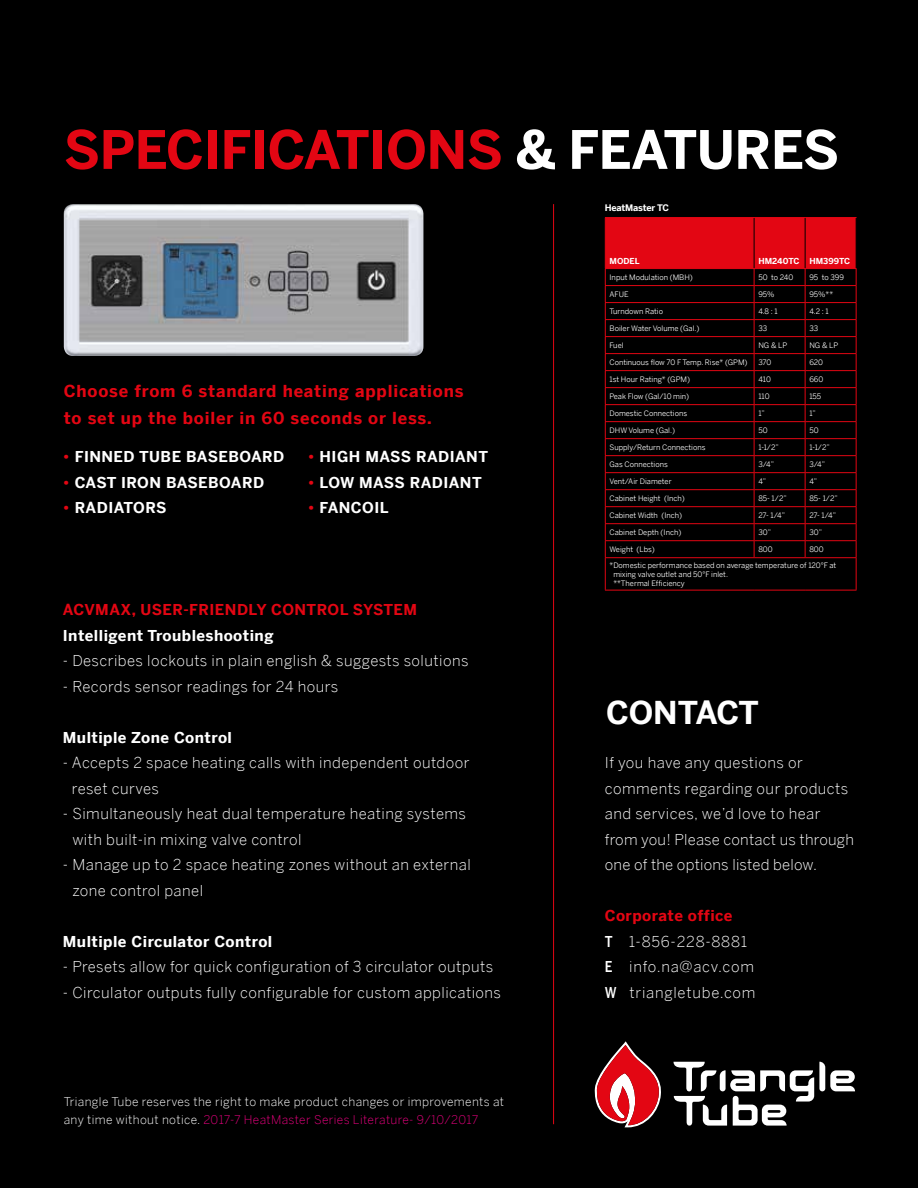
<style>
.page{position:relative;width:918px;height:1188px;background:#000}
.page>*{position:absolute;margin:0;border:0;box-sizing:border-box;transform-origin:0 0}
.t1{font:700 52.5px "Benton Sans";letter-spacing:-.01em;color:#e30613}
.t2{font:700 31.5px "Benton Sans";letter-spacing:-.02em;color:#fff}
.t3{font:700 16.5px/27px "Benton Sans";letter-spacing:.05em;color:#e30613}
.t4{font:300 15px/25.5px "Benton Sans";letter-spacing:.03em;color:#fff}
.t5{font:700 15px "Benton Sans";letter-spacing:.03em;color:#fff}
.t6{font:300 15px/25.5px "Benton Sans";letter-spacing:.05em;color:#fff}
.t7{font:700 15px "Benton Sans";letter-spacing:.03em;color:#e30613}
.t8{font:300 12px/18px "Benton Sans";letter-spacing:.03em;color:#fff}
.t9{font:700 9px "Benton Sans";letter-spacing:-.02em;color:#fff}
.t10{font:700 8.25px "Benton Sans";color:#fff}
.t11{font:7.5px/15.8px "Benton Sans";color:#fff}
.s1{color:#fff}
.s2{color:#e30613}
.s3{color:#e6007e}
.s4{font-weight:700;color:#e30613}
.s5{font-family:"Benton Sans Cond";font-weight:500}
</style>
<div class="page">
<svg style="left:674px;top:1062px;width:181px;height:64px"></svg>
<svg style="left:594px;top:1041px;width:67px;height:86px"></svg>
<img style="left:64px;top:204px;width:359px;height:152px">
<hr style="left:605px;top:217px;width:149px;height:1px;background:#e30613">
<hr style="left:754px;top:217px;width:51px;height:1px;background:#e30613">
<hr style="left:805px;top:217px;width:52px;height:1px;background:#e30613">
<svg style="left:605px;top:218px;width:252px;height:339px"></svg>
<hr style="left:605px;top:557px;width:149px;height:1px;background:#e30613">
<hr style="left:605px;top:558px;width:1px;height:32px;background:#e30613">
<hr style="left:754px;top:557px;width:51px;height:1px;background:#e30613">
<hr style="left:805px;top:557px;width:52px;height:1px;background:#e30613">
<hr style="left:856px;top:558px;width:1px;height:32px;background:#e30613">
<hr style="left:605px;top:590px;width:149px;height:1px;background:#e30613">
<hr style="left:754px;top:590px;width:51px;height:1px;background:#e30613">
<hr style="left:805px;top:590px;width:52px;height:1px;background:#e30613">
<hr style="left:553px;top:204px;width:1px;height:920px;background:#e30613">
<h1 class="t1" style="left:64px;top:118px;width:777px">SPECIFICATIONS <span class="s1">&amp; FEATURES</span></h1>
<p class="t9" style="left:605px;top:203px;width:66px">HeatMaster TC</p>
<h3 class="t3" style="left:64px;top:377px;width:401px">Choose from 6 standard heating applications to set up the boiler in 60 seconds or less.</h3>
<h3 class="t5" style="left:63px;top:448px;width:223px"><span class="s2">•</span> FINNED TUBE BASEBOARD</h3>
<h3 class="t5" style="left:63px;top:473px;width:203px"><span class="s2">•</span> CAST IRON BASEBOARD</h3>
<h3 class="t5" style="left:63px;top:499px;width:105px"><span class="s2">•</span> RADIATORS</h3>
<h3 class="t5" style="left:308px;top:448px;width:182px"><span class="s2">•</span> HIGH MASS RADIANT</h3>
<h3 class="t5" style="left:308px;top:473px;width:175px"><span class="s2">•</span> LOW MASS RADIANT</h3>
<h3 class="t5" style="left:308px;top:499px;width:82px"><span class="s2">•</span> FANCOIL</h3>
<h3 class="t7" style="left:63px;top:601px;width:356px">ACVMAX, USER-FRIENDLY CONTROL SYSTEM</h3>
<h3 class="t5" style="left:63px;top:626px;width:212px">Intelligent Troubleshooting</h3>
<h3 class="t4" style="left:63px;top:648px;width:407px">- Describes lockouts in plain english &amp; suggests solutions</h3>
<h3 class="t4" style="left:63px;top:673px;width:277px">- Records sensor readings for 24 hours</h3>
<h3 class="t5" style="left:63px;top:728px;width:171px">Multiple Zone Control</h3>
<h3 class="t4" style="left:72px;top:750px;width:399px;text-indent:-9px">- Accepts 2 space heating calls with independent outdoor reset curves</h3>
<h3 class="t4" style="left:72px;top:801px;width:395px;text-indent:-9px">- Simultaneously heat dual temperature heating systems with built-in mixing valve control</h3>
<h3 class="t4" style="left:72px;top:852px;width:400px;text-indent:-9px">- Manage up to 2 space heating zones without an external zone control panel</h3>
<h3 class="t5" style="left:63px;top:932px;width:211px">Multiple Circulator Control</h3>
<h3 class="t4" style="left:63px;top:954px;width:432px">- Presets allow for quick configuration of 3 circulator outputs</h3>
<h3 class="t4" style="left:63px;top:979px;width:440px">- Circulator outputs fully configurable for custom applications</h3>
<h3 class="t8" style="left:64px;top:1093px;width:442px">Triangle Tube reserves the right to make product changes or improvements at any time without notice. <span class="s3">2017-7 HeatMaster Series Literature- 9/10/2017</span></h3>
<p class="t10" style="left:610px;top:256px;width:32px">MODEL</p>
<p class="t10" style="left:758px;top:256px;width:93px">HM240TC HM399TC</p>
<p class="t11" style="left:610px;top:269px;width:85px">Input Modulation (MBH)</p>
<p class="t11" style="left:758px;top:269px;width:37px">50 to 240</p>
<p class="t11" style="left:809px;top:269px;width:36px">95 to 399</p>
<p class="t11" style="left:610px;top:286px;width:21px">AFUE</p>
<p class="t11" style="left:758px;top:286px;width:18px">95%</p>
<p class="t11" style="left:809px;top:286px;width:25px">95%**</p>
<p class="t11" style="left:610px;top:303px;width:55px">Turndown Ratio</p>
<p class="t11" style="left:758px;top:303px;width:21px">4.8 : 1</p>
<p class="t11" style="left:809px;top:303px;width:21px">4.2 : 1</p>
<p class="t11" style="left:610px;top:320px;width:91px">Boiler Water Volume (Gal.)</p>
<p class="t11" style="left:758px;top:320px;width:10px">33</p>
<p class="t11" style="left:809px;top:320px;width:10px">33</p>
<p class="t11" style="left:610px;top:337px;width:16px">Fuel</p>
<p class="t11" style="left:758px;top:337px;width:30px">NG &amp; LP</p>
<p class="t11" style="left:809px;top:337px;width:30px">NG &amp; LP</p>
<p class="t11" style="left:610px;top:354px;width:140px">Continuous flow 70 F Temp. Rise* (GPM)</p>
<p class="t11" style="left:758px;top:354px;width:15px">370</p>
<p class="t11" style="left:809px;top:354px;width:15px">620</p>
<p class="t11" style="left:610px;top:371px;width:82px">1st Hour Rating* (GPM)</p>
<p class="t11" style="left:758px;top:371px;width:14px">410</p>
<p class="t11" style="left:809px;top:371px;width:16px">660</p>
<p class="t11" style="left:610px;top:388px;width:81px">Peak Flow (Gal/10 min)</p>
<p class="t11" style="left:758px;top:388px;width:13px">110</p>
<p class="t11" style="left:809px;top:388px;width:13px">155</p>
<p class="t11" style="left:610px;top:405px;width:79px">Domestic Connections</p>
<p class="t11" style="left:758px;top:405px;width:8px">1”</p>
<p class="t11" style="left:809px;top:405px;width:8px">1”</p>
<p class="t11" style="left:610px;top:422px;width:67px">DHW Volume (Gal.)</p>
<p class="t11" style="left:758px;top:422px;width:11px">50</p>
<p class="t11" style="left:809px;top:422px;width:11px">50</p>
<p class="t11" style="left:610px;top:439px;width:98px">Supply/Return Connections</p>
<p class="t11" style="left:758px;top:439px;width:22px">1-1/2”</p>
<p class="t11" style="left:809px;top:439px;width:22px">1-1/2”</p>
<p class="t11" style="left:610px;top:456px;width:60px">Gas Connections</p>
<p class="t11" style="left:758px;top:456px;width:17px">3/4”</p>
<p class="t11" style="left:809px;top:456px;width:17px">3/4”</p>
<p class="t11" style="left:610px;top:473px;width:64px">Vent/Air Diameter</p>
<p class="t11" style="left:758px;top:473px;width:9px">4”</p>
<p class="t11" style="left:809px;top:473px;width:9px">4”</p>
<p class="t11" style="left:610px;top:490px;width:77px">Cabinet Height (Inch)</p>
<p class="t11" style="left:758px;top:490px;width:30px">85- 1/2”</p>
<p class="t11" style="left:809px;top:490px;width:30px">85- 1/2”</p>
<p class="t11" style="left:610px;top:507px;width:74px">Cabinet Width (Inch)</p>
<p class="t11" style="left:758px;top:507px;width:28px">27- 1/4”</p>
<p class="t11" style="left:809px;top:507px;width:28px">27- 1/4”</p>
<p class="t11" style="left:610px;top:524px;width:73px">Cabinet Depth (Inch)</p>
<p class="t11" style="left:758px;top:524px;width:14px">30”</p>
<p class="t11" style="left:809px;top:524px;width:14px">30”</p>
<p class="t11" style="left:610px;top:542px;width:47px">Weight (Lbs)</p>
<p class="t11" style="left:758px;top:542px;width:16px">800</p>
<p class="t11" style="left:610px;top:542px;width:228px;text-indent:200px">800 *Domestic performance based on average temperature of 120°F at</p>
<p class="t11" style="left:613px;top:570px;width:116px;line-height:9px">mixing valve outlet and 50°F inlet. **Thermal Efficiency</p>
<h2 class="t2" style="left:606px;top:693px;width:154px">CONTACT</h2>
<h3 class="t4" style="left:605px;top:750px;width:251px">If you have any questions or comments regarding our products and services, we’d love to hear from you! Please contact us through one of the options listed below.</h3>
<h3 class="t6" style="left:605px;top:903px;width:152px"><span class="s4">Corporate office<br></span><span class="s5">T</span> 1-856-228-8881<br><span class="s5">E</span> info.na@acv.com<br><span class="s5">W</span> triangletube.com</h3>
</div>
